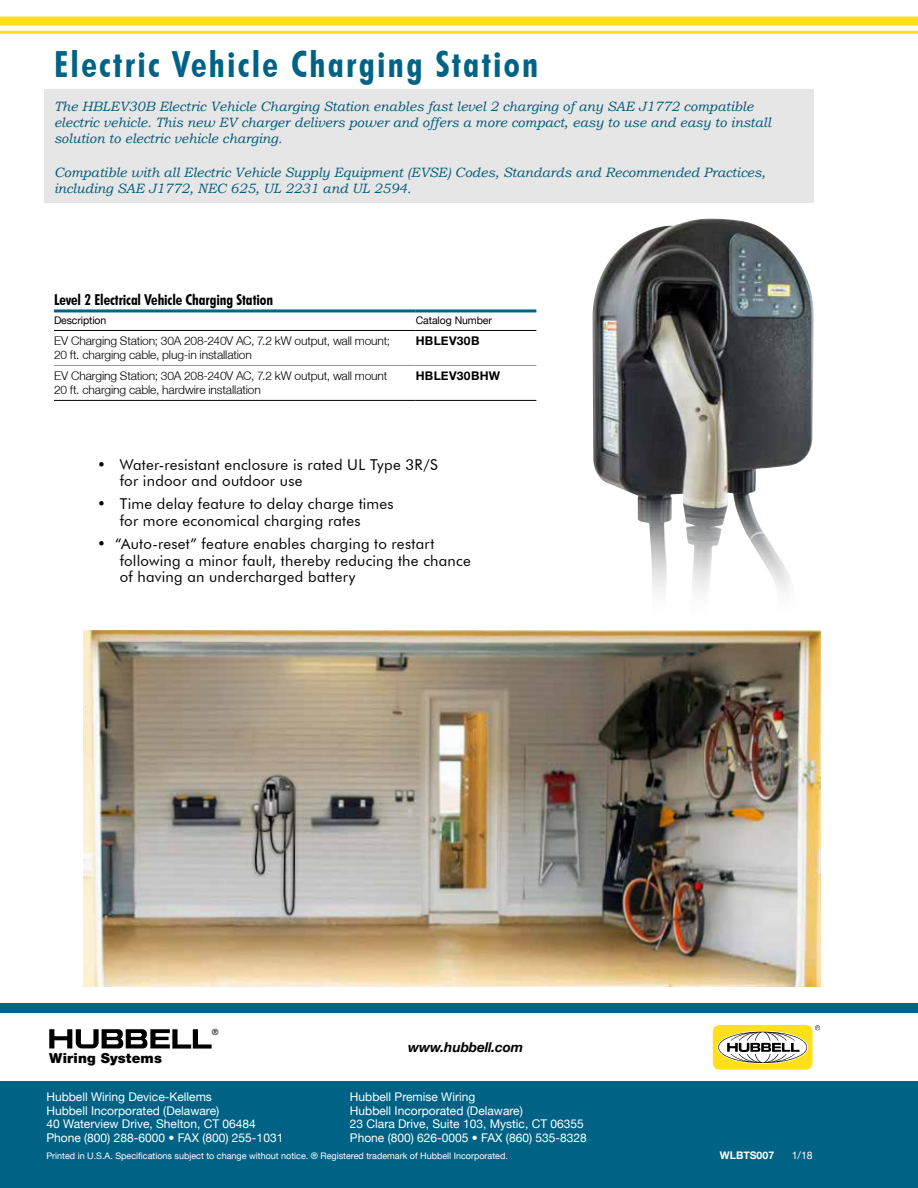
<style>
.page{position:relative;width:918px;height:1188px;background:#fff}
.page>*{position:absolute;margin:0;border:0;box-sizing:border-box;transform-origin:0 0}
.t1{font:700 condensed 36px "Futura BT";letter-spacing:.065em;color:#006385}
.t2{font:15px/16.5px "Futura BT";letter-spacing:.015em;color:#000}
.t3{font:700 condensed 15px "Futura BT";letter-spacing:-.005em;color:#000}
.t4{font:italic 15px "Futura BT";color:#fff}
.t5{font:900 13.8px "Helvetica Neue";letter-spacing:.01em;color:#000}
.t6{font:italic 700 13.65px "Helvetica Neue";letter-spacing:-.01em;color:#000}
.t7{font:italic 13.5px/16.2px "Bookman Old Style";color:#006385}
.t8{font:12px/13.5px "Helvetica Neue";color:#fff}
.t9{font:300 12px/14.4px "Helvetica Neue";letter-spacing:-.01em;color:#000}
.t10{font:700 12px "Helvetica Neue";letter-spacing:.02em;color:#000}
.t11{font:10.5px "Helvetica Neue";letter-spacing:-.01em;color:#000}
.t12{font:700 10.5px "Helvetica Neue";color:#fff}
.t13{font:10.5px "Helvetica Neue";color:#fff}
.t14{font:9px "Helvetica Neue";color:#fff}
.t15{font:8.55px "Helvetica Neue";color:#000}
</style>
<div class="page">
<hr style="left:0;top:31px;width:918px;height:3px;background:#ffe01b">
<div style="left:0;top:16px;width:918px;height:10px;background:#ffe01b"></div>
<hr style="left:54px;top:330px;width:362px;height:1px;background:#000">
<hr style="left:416px;top:330px;width:120px;height:1px;background:#000">
<hr style="left:54px;top:400px;width:362px;height:1px;background:#000">
<hr style="left:416px;top:400px;width:120px;height:1px;background:#000">
<hr style="left:54px;top:365px;width:362px;height:1px;background:#939598">
<hr style="left:416px;top:365px;width:120px;height:1px;background:#939598">
<hr style="left:54px;top:309px;width:362px;height:3px;background:#006385">
<hr style="left:416px;top:309px;width:120px;height:3px;background:#006385">
<img style="left:83px;top:630px;width:737px;height:357px">
<div style="left:44px;top:89px;width:770px;height:114px;background:#e6e6e6"></div>
<img style="left:592px;top:218px;width:222px;height:375px">
<div style="left:0;top:1004px;width:918px;height:184px;background:#006385"></div>
<div style="left:0;top:1014px;width:918px;height:67px;background:#fff"></div>
<div style="left:713px;top:1025px;width:100px;height:45px;background:#ffe01b;border-radius:8px"></div>
<svg style="left:718px;top:1032px;width:89px;height:31px;background:#c3be9e"></svg>
<svg style="left:815px;top:1025px;width:5px;height:5px"></svg>
<svg style="left:49px;top:1029px;width:163px;height:20px"></svg>
<h1 class="t1" style="left:54px;top:42px;width:486px">Electric Vehicle Charging Station</h1>
<p class="t7" style="left:54px;top:98px;width:718px">The HBLEV30B Electric Vehicle Charging Station enables fast level 2 charging of any SAE J1772 compatible electric vehicle. This new EV charger delivers power and offers a more compact, easy to use and easy to install solution to electric vehicle charging.</p>
<p class="t7" style="left:54px;top:164px;width:713px">Compatible with all Electric Vehicle Supply Equipment (EVSE) Codes, Standards and Recommended Practices, including SAE J1772, NEC 625, UL 2231 and UL 2594.</p>
<p class="t3" style="left:54px;top:291px;width:221px">Level 2 Electrical Vehicle Charging Station</p>
<p class="t11" style="left:54px;top:314px;width:54px">Description</p>
<p class="t11" style="left:416px;top:314px;width:78px">Catalog Number</p>
<p class="t9" style="left:54px;top:333px;width:338px">EV Charging Station; 30A 208-240V AC, 7.2 kW output, wall mount;<br>20 ft. charging cable, plug-in installation</p>
<p class="t10" style="left:416px;top:333px;width:65px">HBLEV30B</p>
<p class="t9" style="left:54px;top:368px;width:335px">EV Charging Station; 30A 208-240V AC, 7.2 kW output, wall mount<br>20 ft. charging cable, hardwire installation</p>
<p class="t10" style="left:416px;top:368px;width:86px">HBLEV30BHW</p>
<p class="t2" style="left:120px;top:456px;width:320px;text-indent:-22px">• Water-resistant enclosure is rated UL Type 3R/S for indoor and outdoor use</p>
<p class="t2" style="left:120px;top:496px;width:275px;text-indent:-22px">• Time delay feature to delay charge times for more economical charging rates</p>
<p class="t2" style="left:120px;top:535px;width:353px;text-indent:-22px">• “Auto-reset” feature enables charging to restart following a minor fault, thereby reducing the chance of having an undercharged battery</p>
<p class="t5" style="left:49px;top:1050px;width:114px">Wiring Systems</p>
<p class="t15" style="left:212px;top:1027px;width:8px">®</p>
<p class="t6" style="left:408px;top:1039px;width:116px">www.hubbell.com</p>
<p class="t8" style="left:46px;top:1090px;width:239px">Hubbell Wiring Device-Kellems<br>Hubbell Incorporated (Delaware)<br>40 Waterview Drive, Shelton, CT 06484<br>Phone (800) 288-6000 • FAX (800) 255-1031</p>
<p class="t8" style="left:350px;top:1090px;width:239px">Hubbell Premise Wiring<br>Hubbell Incorporated (Delaware)<br>23 Clara Drive, Suite 103, Mystic, CT 06355<br>Phone (800) 626-0005 • FAX (860) 535-8328</p>
<p class="t14" style="left:46px;top:1150px;width:463px">Printed in U.S.A. Specifications subject to change without notice. ® Registered trademark of Hubbell Incorporated.</p>
<p class="t12" style="left:720px;top:1149px;width:56px">WLBTS007</p>
<p class="t13" style="left:792px;top:1149px;width:23px">1/18</p>
<p class="t4" style="left:402px;top:1145px;width:116px">www.hubbell.com</p>
</div>
